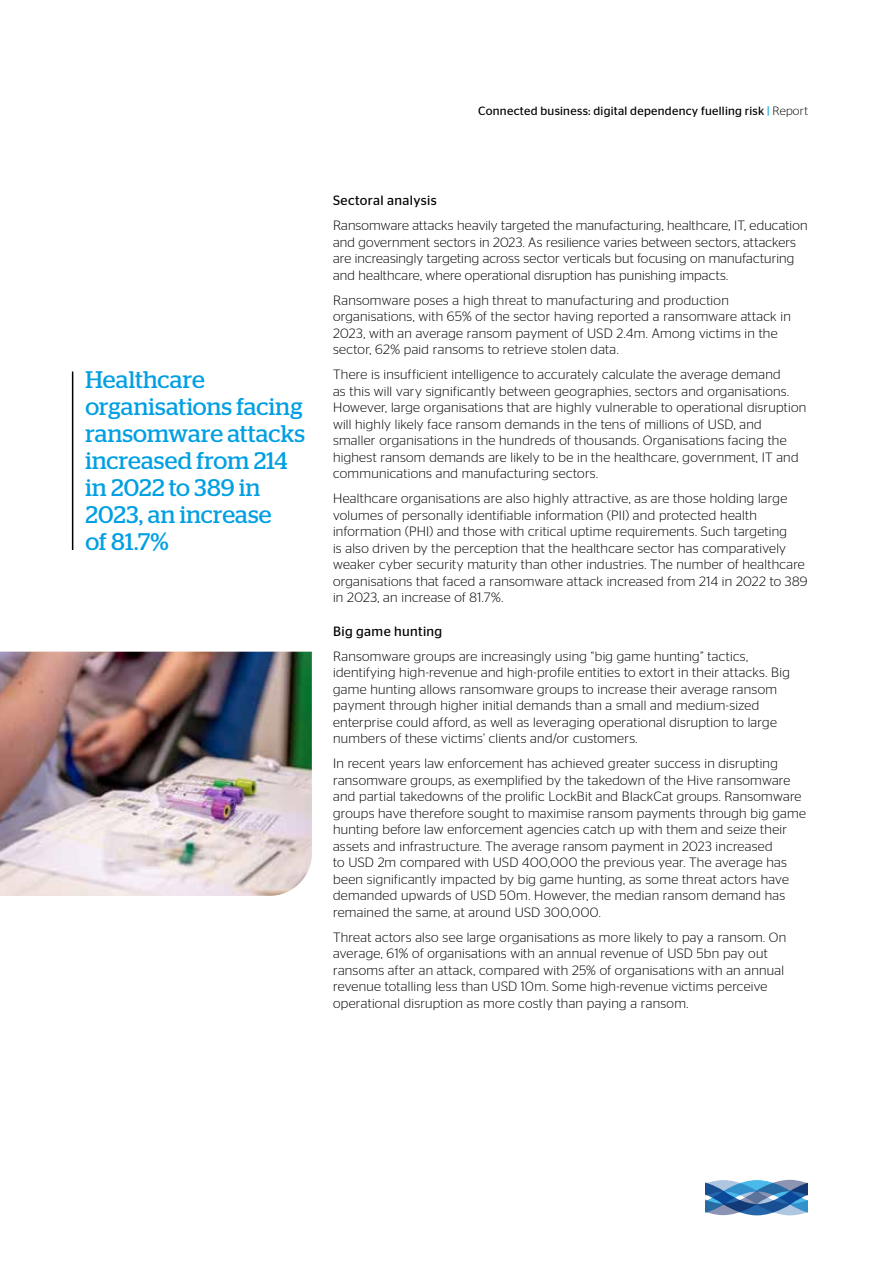
<style>
.page{position:relative;width:893px;height:1263px;background:#fff}
.page>*{position:absolute;margin:0;border:0;box-sizing:border-box;transform-origin:0 0}
.t1{font:24px/27px "Stag";letter-spacing:.01em;color:#009fe3}
.t2{font:300 13.5px/16.5px "Stag Sans";letter-spacing:.02em;color:#000}
.t3{font:13.5px "Stag Sans";letter-spacing:.025em;color:#000}
.t4{font:12px "Stag Sans";letter-spacing:.025em;color:#000}
.s1{color:#009fe3}
.s2{font-weight:300}
</style>
<div class="page">
<svg style="left:705px;top:1180px;width:103px;height:35px;background:#5687b8"></svg>
<img style="left:0;top:652px;width:312px;height:244px">
<hr style="left:72px;top:371px;width:1px;height:179px;background:#000">
<p class="t4" style="left:478px;top:104px;width:331px">Connected business: digital dependency fuelling risk <span class="s1">|</span> <span class="s2">Report</span></p>
<h1 class="t1" style="left:85px;top:366px;width:221px">Healthcare organisations facing ransomware attacks increased from 214 in 2022 to 389 in<br>2023, an increase<br>of 81.7%</h1>
<p class="t3" style="left:333px;top:193px;width:105px">Sectoral analysis</p>
<p class="t2" style="left:333px;top:217px;width:476px">Ransomware attacks heavily targeted the manufacturing, healthcare, IT, education and government sectors in 2023. As resilience varies between sectors, attackers are increasingly targeting across sector verticals but focusing on manufacturing and healthcare, where operational disruption has punishing impacts.</p>
<p class="t2" style="left:333px;top:291px;width:459px">Ransomware poses a high threat to manufacturing and production organisations, with 65% of the sector having reported a ransomware attack in 2023, with an average ransom payment of USD 2.4m. Among victims in the sector, 62% paid ransoms to retrieve stolen data.</p>
<p class="t2" style="left:333px;top:366px;width:475px">There is insufficient intelligence to accurately calculate the average demand<br>as this will vary significantly between geographies, sectors and organisations.<br>However, large organisations that are highly vulnerable to operational disruption will highly likely face ransom demands in the tens of millions of USD, and smaller organisations in the hundreds of thousands. Organisations facing the highest ransom demands are likely to be in the healthcare, government, IT and communications and manufacturing sectors.</p>
<p class="t2" style="left:333px;top:490px;width:476px">Healthcare organisations are also highly attractive, as are those holding large volumes of personally identifiable information (PII) and protected health information (PHI) and those with critical uptime requirements. Such targeting<br>is also driven by the perception that the healthcare sector has comparatively weaker cyber security maturity than other industries. The number of healthcare organisations that faced a ransomware attack increased from 214 in 2022 to 389 in 2023, an increase of 81.7%.</p>
<p class="t3" style="left:333px;top:623px;width:111px">Big game hunting</p>
<p class="t2" style="left:333px;top:647px;width:458px">Ransomware groups are increasingly using “big game hunting” tactics, identifying high-revenue and high-profile entities to extort in their attacks. Big game hunting allows ransomware groups to increase their average ransom payment through higher initial demands than a small and medium-sized enterprise could afford, as well as leveraging operational disruption to large numbers of these victims’ clients and/or customers.</p>
<p class="t2" style="left:333px;top:755px;width:474px">In recent years law enforcement has achieved greater success in disrupting ransomware groups, as exemplified by the takedown of the Hive ransomware and partial takedowns of the prolific LockBit and BlackCat groups. Ransomware groups have therefore sought to maximise ransom payments through big game hunting before law enforcement agencies catch up with them and seize their assets and infrastructure. The average ransom payment in 2023 increased<br>to USD 2m compared with USD 400,000 the previous year. The average has been significantly impacted by big game hunting, as some threat actors have demanded upwards of USD 50m. However, the median ransom demand has remained the same, at around USD 300,000.</p>
<p class="t2" style="left:333px;top:928px;width:455px">Threat actors also see large organisations as more likely to pay a ransom. On average, 61% of organisations with an annual revenue of USD 5bn pay out ransoms after an attack, compared with 25% of organisations with an annual revenue totalling less than USD 10m. Some high-revenue victims perceive operational disruption as more costly than paying a ransom.</p>
</div>
